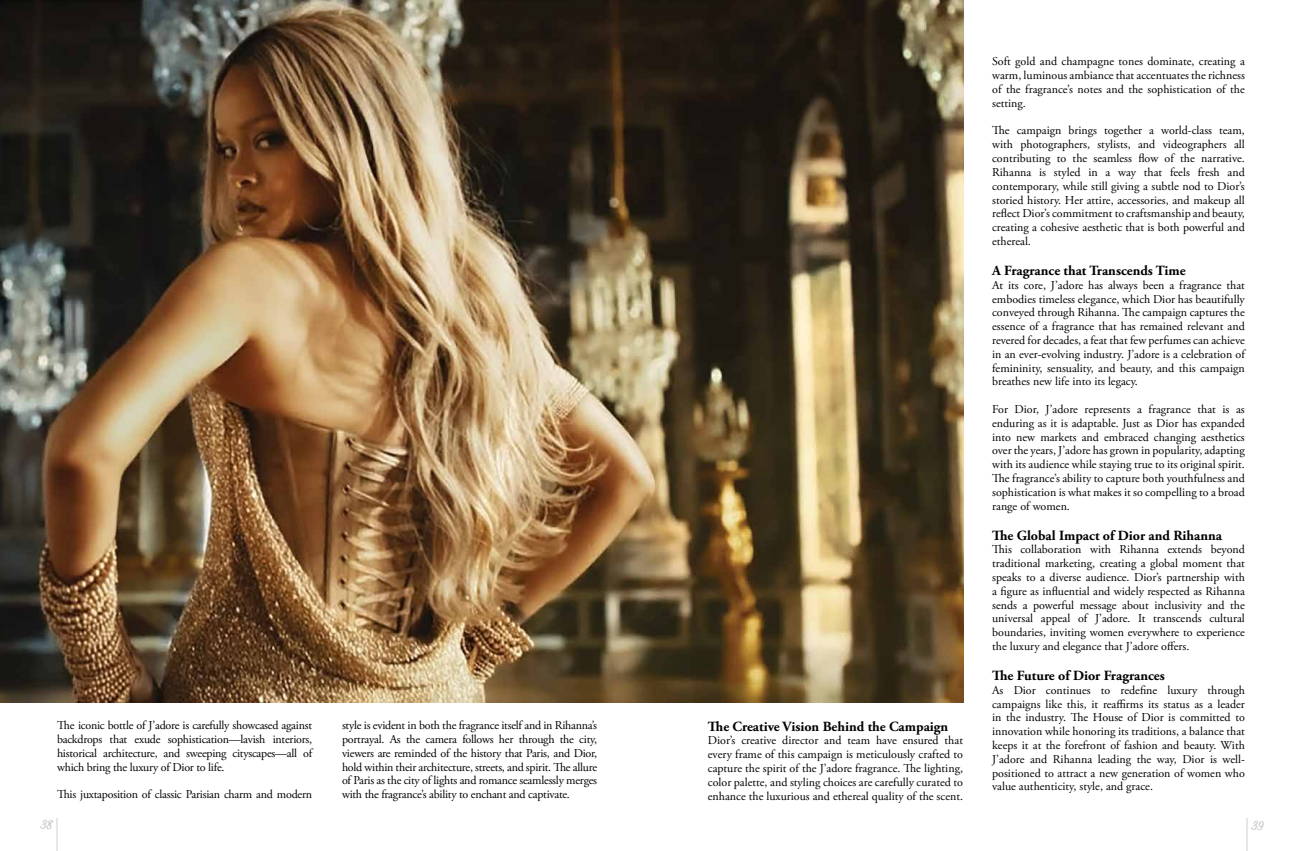
<style>
.page{position:relative;width:1304px;height:851px;background:#fff}
.page>*{position:absolute;margin:0;border:0;box-sizing:border-box;transform-origin:0 0}
.t1{font:700 14px "Adobe Garamond Pro";color:#000}
.t2{font:12px/13.8px "Adobe Garamond Pro";color:#000;text-align:justify}
.t3{font:12px "Adobe Garamond Pro";letter-spacing:-.02em;color:#000}
</style>
<div class="page">
<img style="left:0;top:0;width:963px;height:702px">
<p class="t2" style="left:57px;top:718px;width:257px">The iconic bottle of J’adore is carefully showcased against backdrops that exude sophistication—lavish interiors, historical architecture, and sweeping cityscapes—all of which bring the luxury of Dior to life.</p>
<p class="t3" style="left:57px;top:787px;width:257px">This juxtaposition of classic Parisian charm and modern</p>
<p class="t2" style="left:342px;top:718px;width:257px">style is evident in both the fragrance itself and in Rihanna’s portrayal. As the camera follows her through the city, viewers are reminded of the history that Paris, and Dior, hold within their architecture, streets, and spirit. The allure of Paris as the city of lights and romance seamlessly merges with the fragrance’s ability to enchant and captivate.</p>
<p class="t1" style="left:708px;top:718px;width:242px">The Creative Vision Behind the Campaign</p>
<p class="t2" style="left:708px;top:734px;width:257px">Dior’s creative director and team have ensured that every frame of this campaign is meticulously crafted to capture the spirit of the J’adore fragrance. The lighting, color palette, and styling choices are carefully curated to enhance the luxurious and ethereal quality of the scent.</p>
<p class="t2" style="left:992px;top:55px;width:254px">Soft gold and champagne tones dominate, creating a warm, luminous ambiance that accentuates the richness of the fragrance’s notes and the sophistication of the setting.</p>
<p class="t2" style="left:992px;top:124px;width:254px">The campaign brings together a world-class team, with photographers, stylists, and videographers all contributing to the seamless flow of the narrative.<br>Rihanna is styled in a way that feels fresh and contemporary, while still giving a subtle nod to Dior’s storied history. Her attire, accessories, and makeup all reflect Dior’s commitment to craftsmanship and beauty, creating a cohesive aesthetic that is both powerful and ethereal.</p>
<p class="t1" style="left:992px;top:262px;width:195px">A Fragrance that Transcends Time</p>
<p class="t2" style="left:992px;top:278px;width:254px">At its core, J’adore has always been a fragrance that embodies timeless elegance, which Dior has beautifully conveyed through Rihanna. The campaign captures the essence of a fragrance that has remained relevant and revered for decades, a feat that few perfumes can achieve in an ever-evolving industry. J’adore is a celebration of femininity, sensuality, and beauty, and this campaign breathes new life into its legacy.</p>
<p class="t2" style="left:992px;top:402px;width:254px">For Dior, J’adore represents a fragrance that is as enduring as it is adaptable. Just as Dior has expanded into new markets and embraced changing aesthetics over the years, J’adore has grown in popularity, adapting with its audience while staying true to its original spirit.<br>The fragrance’s ability to capture both youthfulness and sophistication is what makes it so compelling to a broad range of women.</p>
<p class="t1" style="left:992px;top:527px;width:231px">The Global Impact of Dior and Rihanna</p>
<p class="t2" style="left:992px;top:543px;width:254px">This collaboration with Rihanna extends beyond traditional marketing, creating a global moment that speaks to a diverse audience. Dior’s partnership with a figure as influential and widely respected as Rihanna sends a powerful message about inclusivity and the universal appeal of J’adore. It transcends cultural boundaries, inviting women everywhere to experience the luxury and elegance that J’adore offers.</p>
<p class="t1" style="left:992px;top:667px;width:174px">The Future of Dior Fragrances</p>
<p class="t2" style="left:992px;top:683px;width:254px">As Dior continues to redefine luxury through campaigns like this, it reaffirms its status as a leader in the industry. The House of Dior is committed to innovation while honoring its traditions, a balance that keeps it at the forefront of fashion and beauty. With J’adore and Rihanna leading the way, Dior is well&shy;positioned to attract a new generation of women who value authenticity, style, and grace.</p>
</div>
